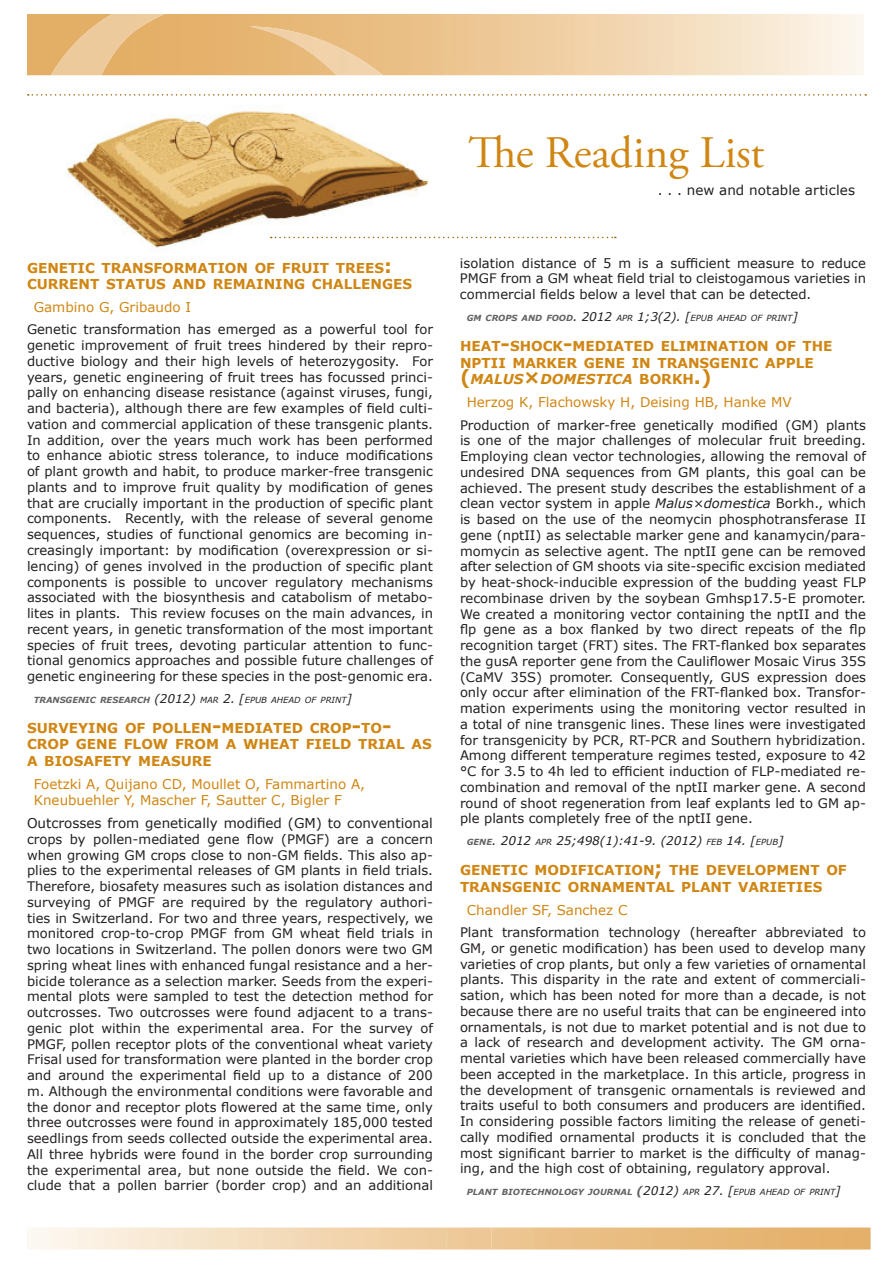
<style>
.page{position:relative;width:893px;height:1263px;background:#fff}
.page>*{position:absolute;margin:0;border:0;box-sizing:border-box;transform-origin:0 0}
.t1{font:45px "Adobe Garamond Pro";color:#d08613}
.t2{font:700 13.65px/16.5px "Verdana";color:#d08613}
.t3{font:italic 700 13.65px "Verdana";color:#d08613}
.t4{font:13.5px/16.2px "Verdana";color:#d08613}
.t5{font:13.5px "Verdana";color:#231f20}
.t6{font:13.2px/15.8px "Verdana";color:#231f20;text-align:justify}
.t7{font:italic 12px "Verdana";color:#231f20}
.t8{font:italic 8.4px "Verdana";color:#231f20}
.t9{font:italic 700 8.4px "Verdana";color:#636366}
.s1{font-size:19.5px}
.s2{font-weight:700;color:#636366}
.s3{font-size:12px}
.s4{font-style:normal;font-size:19.5px}
.s5{font-style:normal}
.s6{font-style:italic}
.s7{font-weight:700;font-size:8.4px;color:#636366}
.s8{font-size:8.4px}
.s9{font-weight:400;font-size:12px;color:#231f20}
.s10{font-weight:400;color:#231f20}
</style>
<div class="page">
<svg style="left:27px;top:14px;width:837px;height:61px"></svg>
<svg style="left:250px;top:26px;width:133px;height:49px"></svg>
<svg style="left:51px;top:14px;width:113px;height:61px"></svg>
<svg style="left:27px;top:1227px;width:843px;height:22px"></svg>
<img style="left:66px;top:111px;width:388px;height:140px">
<svg style="left:28px;top:94px;width:838px;height:2px"></svg>
<svg style="left:271px;top:237px;width:345px;height:1px"></svg>
<p class="t2" style="left:27px;top:259px;width:386px">GENETIC TRANSFORMATION OF FRUIT TREES<span class="s1">:<br></span>CURRENT STATUS AND REMAINING CHALLENGES</p>
<p class="t4" style="left:34px;top:299px;width:159px">Gambino G, Gribaudo I</p>
<p class="t6" style="left:27px;top:322px;width:407px">Genetic transformation has emerged as a powerful tool for genetic improvement of fruit trees hindered by their repro&shy;ductive biology and their high levels of heterozygosity. For years, genetic engineering of fruit trees has focussed princi&shy;pally on enhancing disease resistance (against viruses, fungi, and bacteria), although there are few examples of field culti&shy;vation and commercial application of these transgenic plants.<br>In addition, over the years much work has been performed to enhance abiotic stress tolerance, to induce modifications of plant growth and habit, to produce marker-free transgenic plants and to improve fruit quality by modification of genes that are crucially important in the production of specific plant components. Recently, with the release of several genome sequences, studies of functional genomics are becoming in&shy;creasingly important: by modification (overexpression or si&shy;lencing) of genes involved in the production of specific plant components is possible to uncover regulatory mechanisms associated with the biosynthesis and catabolism of metabo&shy;lites in plants. This review focuses on the main advances, in recent years, in genetic transformation of the most important species of fruit trees, devoting particular attention to func&shy;tional genomics approaches and possible future challenges of genetic engineering for these species in the post-genomic era.</p>
<p class="t8" style="left:34px;top:694px;width:320px"><span class="s2">TRANSGENIC RESEARCH</span> <span class="s3">(2012)</span> MAR <span class="s3">2. [</span>EPUB AHEAD OF PRINT<span class="s3">]</span></p>
<p class="t2" style="left:27px;top:719px;width:396px">SURVEYING OF POLLEN<span class="s1">-</span>MEDIATED CROP<span class="s1">-</span>TO<span class="s1">-<br></span>CROP GENE FLOW FROM A WHEAT FIELD TRIAL AS<br>A BIOSAFETY MEASURE</p>
<p class="t4" style="left:34px;top:776px;width:333px">Foetzki A, Quijano CD, Moullet O, Fammartino A,<br>Kneubuehler Y, Mascher F, Sautter C, Bigler F</p>
<p class="t5" style="left:27px;top:814px;width:407px">Outcrosses from genetically modified (GM) to conventional</p>
<p class="t6" style="left:27px;top:831px;width:407px">crops by pollen-mediated gene flow (PMGF) are a concern when growing GM crops close to non-GM fields. This also ap&shy;plies to the experimental releases of GM plants in field trials.<br>Therefore, biosafety measures such as isolation distances and surveying of PMGF are required by the regulatory authori&shy;ties in Switzerland. For two and three years, respectively, we monitored crop-to-crop PMGF from GM wheat field trials in two locations in Switzerland. The pollen donors were two GM spring wheat lines with enhanced fungal resistance and a her&shy;bicide tolerance as a selection marker. Seeds from the experi&shy;mental plots were sampled to test the detection method for outcrosses. Two outcrosses were found adjacent to a trans&shy;genic plot within the experimental area. For the survey of PMGF, pollen receptor plots of the conventional wheat variety Frisal used for transformation were planted in the border crop and around the experimental field up to a distance of 200 m. Although the environmental conditions were favorable and the donor and receptor plots flowered at the same time, only three outcrosses were found in approximately 185,000 tested seedlings from seeds collected outside the experimental area.<br>All three hybrids were found in the border crop surrounding the experimental area, but none outside the field. We con&shy;clude that a pollen barrier (border crop) and an additional</p>
<h1 class="t1" style="left:468px;top:125px;width:297px">The Reading List</h1>
<p class="t5" style="left:658px;top:181px;width:199px">. . . new and notable articles</p>
<p class="t6" style="left:460px;top:255px;width:407px">isolation distance of 5 m is a sufficient measure to reduce PMGF from a GM wheat field trial to cleistogamous varieties in commercial fields below a level that can be detected.</p>
<p class="t8" style="left:467px;top:312px;width:333px"><span class="s2">GM CROPS AND FOOD</span><span class="s3">. 2012</span> APR <span class="s3">1;3(2). [</span>EPUB AHEAD OF PRINT<span class="s3">]</span></p>
<p class="t2" style="left:460px;top:338px;width:374px">HEAT<span class="s1">-</span>SHOCK<span class="s1">-</span>MEDIATED ELIMINATION OF THE<br>NPTII MARKER GENE IN TRANSGENIC APP</p>
<p class="t2" style="left:796px;top:354px;width:20px">LE</p>
<p class="t3" style="left:460px;top:369px;width:253px"><span class="s4">(</span>MALUS<span class="s4">×</span>DOMESTICA <span class="s5">BORKH</span><span class="s4">.)</span></p>
<p class="t4" style="left:467px;top:394px;width:326px">Herzog K, Flachowsky H, Deising HB, Hanke MV</p>
<p class="t6" style="left:460px;top:417px;width:407px">Production of marker-free genetically modified (GM) plants is one of the major challenges of molecular fruit breeding.<br>Employing clean vector technologies, allowing the removal of undesired DNA sequences from GM plants, this goal can be achieved. The present study describes the establishment of a clean vector system in apple <span class="s6">Malus×domestica</span> Borkh., which is based on the use of the neomycin phosphotransferase II gene (nptII) as selectable marker gene and kanamycin/para&shy;momycin as selective agent. The nptII gene can be removed after selection of GM shoots via site-specific excision mediated by heat-shock-inducible expression of the budding yeast FLP recombinase driven by the soybean Gmhsp17.5-E promoter.<br>We created a monitoring vector containing the nptII and the flp gene as a box flanked by two direct repeats of the flp recognition target (FRT) sites. The FRT-flanked box separates the gusA reporter gene from the Cauliflower Mosaic Virus 35S (CaMV 35S) promoter. Consequently, GUS expression does only occur after elimination of the FRT-flanked box. Transfor&shy;mation experiments using the monitoring vector resulted in a total of nine transgenic lines. These lines were investigated for transgenicity by PCR, RT-PCR and Southern hybridization.<br>Among different temperature regimes tested, exposure to 42 °C for 3.5 to 4h led to efficient induction of FLP-mediated re&shy;combination and removal of the nptII marker gene. A second round of shoot regeneration from leaf explants led to GM ap&shy;ple plants completely free of the nptII gene.</p>
<p class="t7" style="left:467px;top:832px;width:318px"><span class="s7">GENE</span>. 2012 <span class="s8">APR</span> 25;498(1):41-9. (2012) <span class="s8">FEB</span> 14. [<span class="s8">EPUB</span>]</p>
<p class="t2" style="left:460px;top:862px;width:388px">GENETIC MODIFICATION<span class="s1">;</span> THE DEVELOPMENT OF<br>TRANSGENIC ORNAMENTAL PLANT VARIETIES</p>
<p class="t4" style="left:467px;top:901px;width:162px">Chandler SF, Sanchez C</p>
<p class="t6" style="left:460px;top:924px;width:407px">Plant transformation technology (hereafter abbreviated to GM, or genetic modification) has been used to develop many varieties of crop plants, but only a few varieties of ornamental plants. This disparity in the rate and extent of commerciali&shy;sation, which has been noted for more than a decade, is not because there are no useful traits that can be engineered into ornamentals, is not due to market potential and is not due to a lack of research and development activity. The GM orna&shy;mental varieties which have been released commercially have been accepted in the marketplace. In this article, progress in the development of transgenic ornamentals is reviewed and traits useful to both consumers and producers are identified.<br>In considering possible factors limiting the release of geneti&shy;cally modified ornamental products it is concluded that the most significant barrier to market is the difficulty of manag&shy;ing, and the high cost of obtaining, regulatory approval.</p>
<p class="t9" style="left:467px;top:1186px;width:375px">PLANT BIOTECHNOLOGY JOURNAL <span class="s3">(</span><span class="s9">2012)</span> <span class="s10">APR</span> <span class="s9">27. [</span><span class="s10">EPUB AHEAD OF PRINT</span><span class="s9">]</span></p>
</div>
